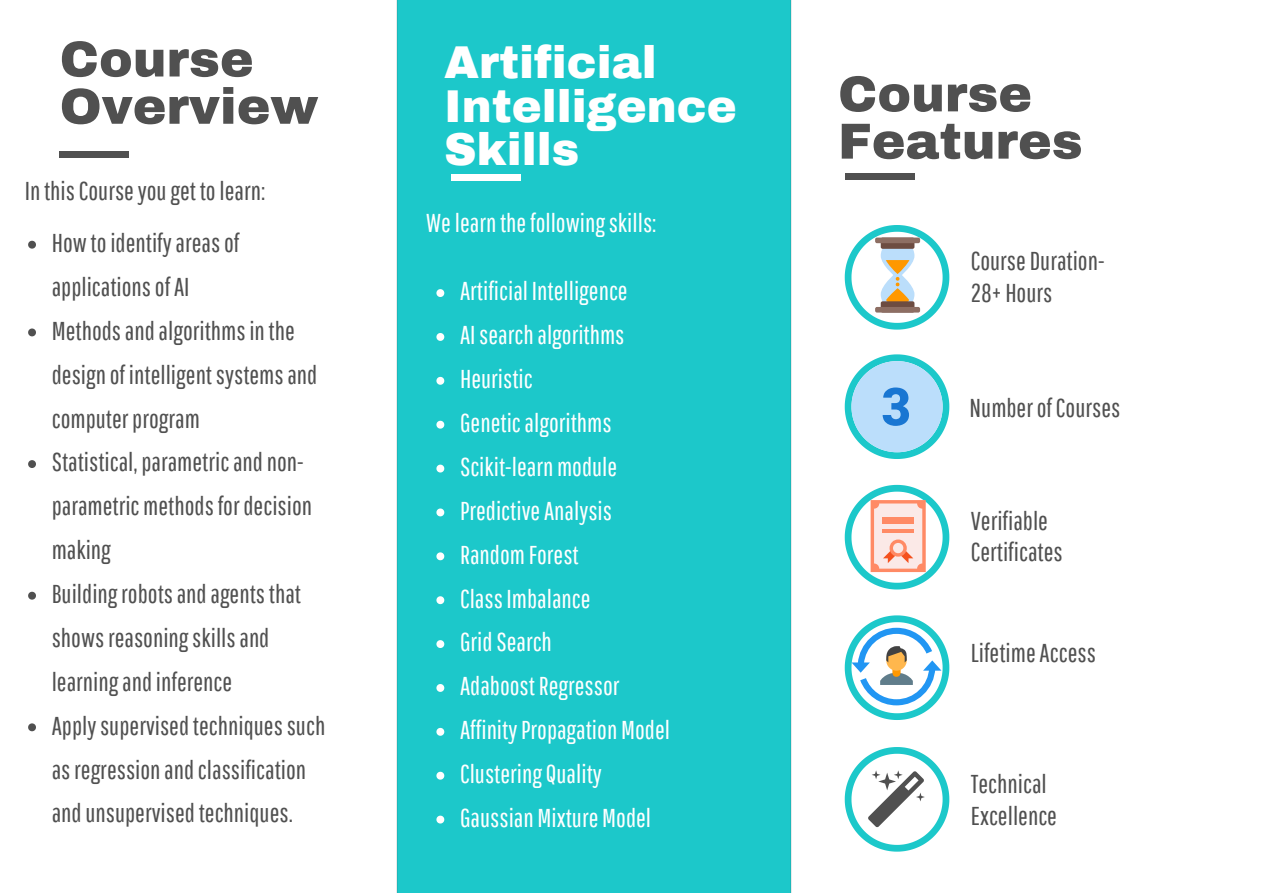
<style>
.page{position:relative;width:1262px;height:893px;background:#fff}
.page>*{position:absolute;margin:0;border:0;box-sizing:border-box;transform-origin:0 0}
.t1{font:900 50.55px/47.2px "Archivo";color:#505050}
.t2{font:900 45px/43.8px "Archivo";color:#fff}
.t3{font:25.8px/43.8px "Pathway Gothic One";color:#505050}
.t4{font:25.8px/43.8px "Pathway Gothic One";color:#fff}
</style>
<div class="page">
<div style="left:397px;top:0;width:393px;height:892px;background:#1cc8ca"></div>
<hr style="left:790px;top:0;width:2px;height:892px;background:#2e2e2e;opacity:.1">
<hr style="left:396px;top:0;width:1px;height:892px;background:#e9e9e9">
<svg style="left:28px;top:241px;width:8px;height:7px"></svg>
<svg style="left:28px;top:328px;width:8px;height:8px"></svg>
<svg style="left:28px;top:460px;width:8px;height:8px"></svg>
<svg style="left:28px;top:591px;width:8px;height:8px"></svg>
<svg style="left:28px;top:723px;width:8px;height:8px"></svg>
<div style="left:60px;top:151px;width:69px;height:6px;background:#505050"></div>
<div style="left:451px;top:174px;width:70px;height:7px;background:#fff"></div>
<svg style="left:436px;top:289px;width:8px;height:8px"></svg>
<svg style="left:436px;top:333px;width:8px;height:8px"></svg>
<svg style="left:436px;top:377px;width:8px;height:8px"></svg>
<svg style="left:436px;top:420px;width:8px;height:8px"></svg>
<svg style="left:436px;top:464px;width:8px;height:8px"></svg>
<svg style="left:436px;top:508px;width:8px;height:8px"></svg>
<svg style="left:436px;top:552px;width:8px;height:8px"></svg>
<svg style="left:436px;top:596px;width:8px;height:8px"></svg>
<svg style="left:436px;top:640px;width:8px;height:8px"></svg>
<svg style="left:436px;top:684px;width:8px;height:7px"></svg>
<svg style="left:436px;top:727px;width:8px;height:8px"></svg>
<svg style="left:436px;top:771px;width:8px;height:8px"></svg>
<svg style="left:436px;top:815px;width:8px;height:8px"></svg>
<div style="left:844px;top:173px;width:70px;height:7px;background:#505050"></div>
<svg style="left:844px;top:747px;width:105px;height:104px"></svg>
<svg style="left:844px;top:225px;width:105px;height:104px"></svg>
<div style="left:880px;top:301px;width:34px;height:11px;background:#6d4c41;border-radius:2px"></div>
<div style="left:880px;top:237px;width:34px;height:12px;background:#6d4c41;border-radius:2px"></div>
<div style="left:875px;top:307px;width:45px;height:5px;background:#8d6e63;border-radius:2px"></div>
<div style="left:875px;top:237px;width:45px;height:6px;background:#8d6e63;border-radius:2px"></div>
<svg style="left:844px;top:354px;width:105px;height:105px"></svg>
<svg style="left:844px;top:485px;width:105px;height:104px"></svg>
<svg style="left:844px;top:615px;width:105px;height:105px"></svg>
<h1 class="t1" style="left:60px;top:35px;width:260px">Course<br>Overview</h1>
<h2 class="t2" style="left:444px;top:40px;width:294px">Artificial<br>Intelligence<br>Skills</h2>
<p class="t3" style="left:25px;top:168px;width:242px">In this Course you get to learn:</p>
<p class="t3" style="left:52px;top:220px;width:275px">How to identify areas of applications of AI<br>Methods and algorithms in the design of intelligent systems and computer program<br>Statistical, parametric and non&shy;parametric methods for decision making<br>Building robots and agents that shows reasoning skills and learning and inference<br>Apply supervised techniques such as regression and classification and unsupervised techniques.</p>
<p class="t4" style="left:426px;top:200px;width:232px">We learn the following skills:</p>
<p class="t4" style="left:460px;top:269px;width:211px">Artificial Intelligence<br>AI search algorithms<br>Heuristic<br>Genetic algorithms<br>Scikit-learn module<br>Predictive Analysis<br>Random Forest<br>Class Imbalance<br>Grid Search<br>Adaboost Regressor<br>Affinity Propagation Model<br>Clustering Quality<br>Gaussian Mixture Model</p>
<h1 class="t1" style="left:838px;top:70px;width:246px">Course<br>Features</h1>
<p class="t3" style="left:970px;top:244px;width:135px;line-height:31.5px">Course Duration-<br>28+ Hours</p>
<p class="t3" style="left:969px;top:385px;width:152px">Number of Courses</p>
<p class="t3" style="left:970px;top:504px;width:94px;line-height:31.5px">Verifiable<br>Certificates</p>
<p class="t3" style="left:970px;top:629px;width:127px">Lifetime Access</p>
<p class="t3" style="left:970px;top:767px;width:88px;line-height:31.5px">Technical<br>Excellence</p>
</div>
